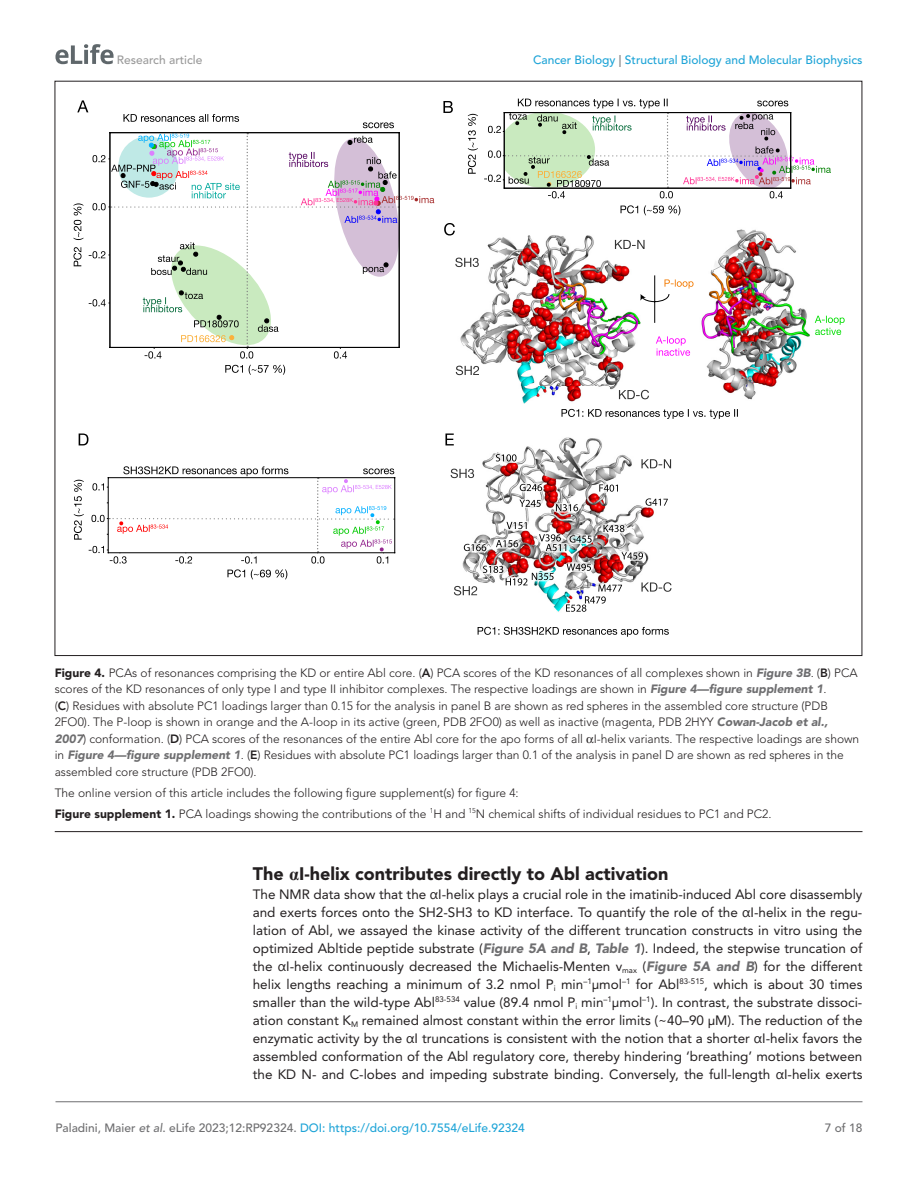
<style>
.page{position:relative;width:918px;height:1188px;background:#fff}
.page>*{position:absolute;margin:0;border:0;box-sizing:border-box;transform-origin:0 0}
.t1{font:900 18px "Avenir LT Std";color:#231f20}
.t2{font:13.5px/18px "Avenir LT Std";color:#231f20;text-align:justify}
.t3{font:300 12px/16.5px "Avenir LT Std";color:#231f20}
.t4{font:500 12px "Avenir LT Std";color:#1ea4d7}
.t5{font:500 12px "Avenir LT Std";color:#9a9a9a}
.t6{font:500 12px "Avenir LT Std";color:#6e6e70}
.s1{color:#6e6e70}
.s2{font-weight:900}
.s3{font-weight:800}
.s4{font-weight:900;font-style:italic;color:#6e6e70}
.s5{font-family:"Times New Roman";font-weight:700}
.s6{font-family:"Segoe UI"}
.s7{font-style:italic;color:#6e6e70}
</style>
<div class="page">
<svg style="left:55px;top:44px;width:59px;height:20px"></svg>
<hr style="left:56px;top:1101px;width:806px;height:1px;background:#6e6e70">
<hr style="left:55px;top:831px;width:807px;height:1px;background:#231f20">
<img style="left:445px;top:433px;width:227px;height:179px">
<img style="left:505px;top:521px;width:26px;height:9px">
<svg style="left:507px;top:522px;width:20px;height:7px"></svg>
<img style="left:494px;top:539px;width:26px;height:9px">
<svg style="left:496px;top:540px;width:22px;height:7px"></svg>
<img style="left:565px;top:563px;width:28px;height:9px">
<svg style="left:567px;top:564px;width:24px;height:7px"></svg>
<img style="left:544px;top:551px;width:26px;height:1px">
<img style="left:601px;top:524px;width:26px;height:9px">
<svg style="left:604px;top:525px;width:20px;height:7px"></svg>
<img style="left:622px;top:584px;width:2px;height:9px">
<img style="left:554px;top:503px;width:25px;height:9px">
<svg style="left:556px;top:504px;width:22px;height:7px"></svg>
<img style="left:481px;top:565px;width:26px;height:9px">
<img style="left:537px;top:534px;width:2px;height:9px">
<svg style="left:539px;top:534px;width:53px;height:17px"></svg>
<img style="left:620px;top:552px;width:25px;height:9px">
<svg style="left:621px;top:552px;width:22px;height:8px"></svg>
<img style="left:644px;top:497px;width:26px;height:9px">
<svg style="left:646px;top:498px;width:22px;height:8px"></svg>
<img style="left:494px;top:454px;width:25px;height:9px">
<svg style="left:496px;top:454px;width:21px;height:7px"></svg>
<img style="left:518px;top:483px;width:25px;height:9px">
<svg style="left:520px;top:484px;width:22px;height:7px"></svg>
<img style="left:518px;top:499px;width:25px;height:9px">
<svg style="left:519px;top:500px;width:22px;height:7px"></svg>
<img style="left:597px;top:484px;width:26px;height:9px">
<svg style="left:599px;top:484px;width:19px;height:8px"></svg>
<img style="left:503px;top:585px;width:26px;height:2px">
<svg style="left:483px;top:566px;width:71px;height:19px"></svg>
<img style="left:462px;top:543px;width:25px;height:9px">
<svg style="left:464px;top:544px;width:22px;height:7px"></svg>
<svg style="left:566px;top:584px;width:56px;height:28px"></svg>
<svg style="left:478px;top:627px;width:191px;height:10px"></svg>
<svg style="left:451px;top:469px;width:23px;height:9px"></svg>
<svg style="left:454px;top:586px;width:23px;height:9px"></svg>
<svg style="left:641px;top:459px;width:30px;height:9px"></svg>
<svg style="left:641px;top:582px;width:31px;height:10px"></svg>
<img style="left:690px;top:229px;width:137px;height:171px">
<img style="left:455px;top:235px;width:192px;height:176px">
<svg style="left:562px;top:409px;width:176px;height:10px"></svg>
<svg style="left:656px;top:336px;width:34px;height:20px"></svg>
<svg style="left:815px;top:316px;width:30px;height:19px"></svg>
<svg style="left:640px;top:275px;width:54px;height:49px"></svg>
<svg style="left:455px;top:258px;width:24px;height:9px"></svg>
<svg style="left:456px;top:366px;width:23px;height:9px"></svg>
<svg style="left:615px;top:240px;width:30px;height:9px"></svg>
<svg style="left:619px;top:390px;width:30px;height:9px"></svg>
<svg style="left:74px;top:466px;width:321px;height:113px"></svg>
<hr style="left:108px;top:478px;width:1px;height:75px;background:#000">
<hr style="left:394px;top:478px;width:1px;height:75px;background:#000">
<hr style="left:108px;top:553px;width:287px;height:1px;background:#000">
<hr style="left:108px;top:477px;width:287px;height:1px;background:#000">
<svg style="left:621px;top:205px;width:59px;height:10px"></svg>
<svg style="left:468px;top:114px;width:10px;height:60px"></svg>
<svg style="left:484px;top:99px;width:347px;height:99px"></svg>
<svg style="left:225px;top:365px;width:60px;height:10px"></svg>
<svg style="left:74px;top:100px;width:360px;height:259px"></svg>
<svg style="left:79px;top:434px;width:9px;height:11px"></svg>
<svg style="left:443px;top:101px;width:10px;height:12px"></svg>
<svg style="left:444px;top:223px;width:11px;height:13px"></svg>
<svg style="left:445px;top:434px;width:9px;height:11px"></svg>
<p class="t5" style="left:117px;top:53px;width:87px">Research article</p>
<p class="t4" style="left:533px;top:53px;width:331px">Cancer Biology <span class="s1">|</span> Structural Biology and Molecular Biophysics</p>
<p class="t3" style="left:55px;top:664px;width:806px"><span class="s2">Figure 4.</span> PCAs of resonances comprising the KD or entire Abl core. (<span class="s3">A</span>) PCA scores of the KD resonances of all complexes shown in <span class="s4">Figure 3B</span>. (<span class="s3">B</span>) PCA scores of the KD resonances of only type I and type II inhibitor complexes. The respective loadings are shown in <span class="s4">Figure 4—figure supplement 1</span>.<br>(<span class="s3">C</span>) Residues with absolute PC1 loadings larger than 0.15 for the analysis in panel B are shown as red spheres in the assembled core structure (PDB 2FO0). The P-loop is shown in orange and the A-loop in its active (green, PDB 2FO0) as well as inactive (magenta, PDB 2HYY <span class="s4">Cowan-Jacob et al., 2007</span>) conformation. (<span class="s3">D</span>) PCA scores of the resonances of the entire Abl core for the apo forms of all I-helix variants. The respective loadings are shown in <span class="s4">Figure 4—figure supplement 1</span>. (<span class="s3">E</span>) Residues with absolute PC1 loadings larger than 0.1 of the analysis in panel D are shown as red spheres in the assembled core structure (PDB 2FO0).</p>
<p class="t3" style="left:55px;top:782px;width:718px;line-height:21px">The online version of this article includes the following figure supplement(s) for figure 4:<br><span class="s2">Figure supplement 1.</span> PCA loadings showing the contributions of the <sup>1</sup>H and <sup>15</sup>N chemical shifts of individual residues to PC1 and PC2.</p>
<h1 class="t1" style="left:253px;top:863px;width:417px">The <span class="s5">α</span>I-helix contributes directly to Abl activation</h1>
<p class="t2" style="left:253px;top:886px;width:611px">The NMR data show that the <span class="s6">α</span>I-helix plays a crucial role in the imatinib-induced Abl core disassembly and exerts forces onto the SH2-SH3 to KD interface. To quantify the role of the <span class="s6">α</span>I-helix in the regu&shy;lation of Abl, we assayed the kinase activity of the different truncation constructs in vitro using the optimized Abltide peptide substrate (<span class="s4">Figure 5A and B</span>, <span class="s4">Table 1</span>). Indeed, the stepwise truncation of the <span class="s6">α</span>I-helix continuously decreased the Michaelis-Menten v<sub>max</sub> (<span class="s4">Figure 5A and B</span>) for the different helix lengths reaching a minimum of 3.2 nmol P<sub>i</sub> min<sup>–1</sup>μmol<sup>–1</sup> for Abl<sup>83-515</sup>, which is about 30 times smaller than the wild-type Abl<sup>83-534</sup> value (89.4 nmol P<sub>i</sub> min<sup>–1</sup>μmol<sup>–1</sup>). In contrast, the substrate dissoci&shy;ation constant K<sub>M</sub> remained almost constant within the error limits (~40–90 μM). The reduction of the enzymatic activity by the <span class="s6">α</span>I truncations is consistent with the notion that a shorter <span class="s6">α</span>I-helix favors the assembled conformation of the Abl regulatory core, thereby hindering ‘breathing’ motions between the KD N- and C-lobes and impeding substrate binding. Conversely, the full-length <span class="s6">α</span>I-helix exerts</p>
<p class="t4" style="left:56px;top:1121px;width:471px"><span class="s1">Paladini, Maier</span> <span class="s7">et al</span><span class="s1">. eLife 2023;12:RP92324.</span> DOI: https://doi.org/10.7554/eLife.92324</p>
<p class="t6" style="left:825px;top:1121px;width:39px">7 of 18</p>
</div>
